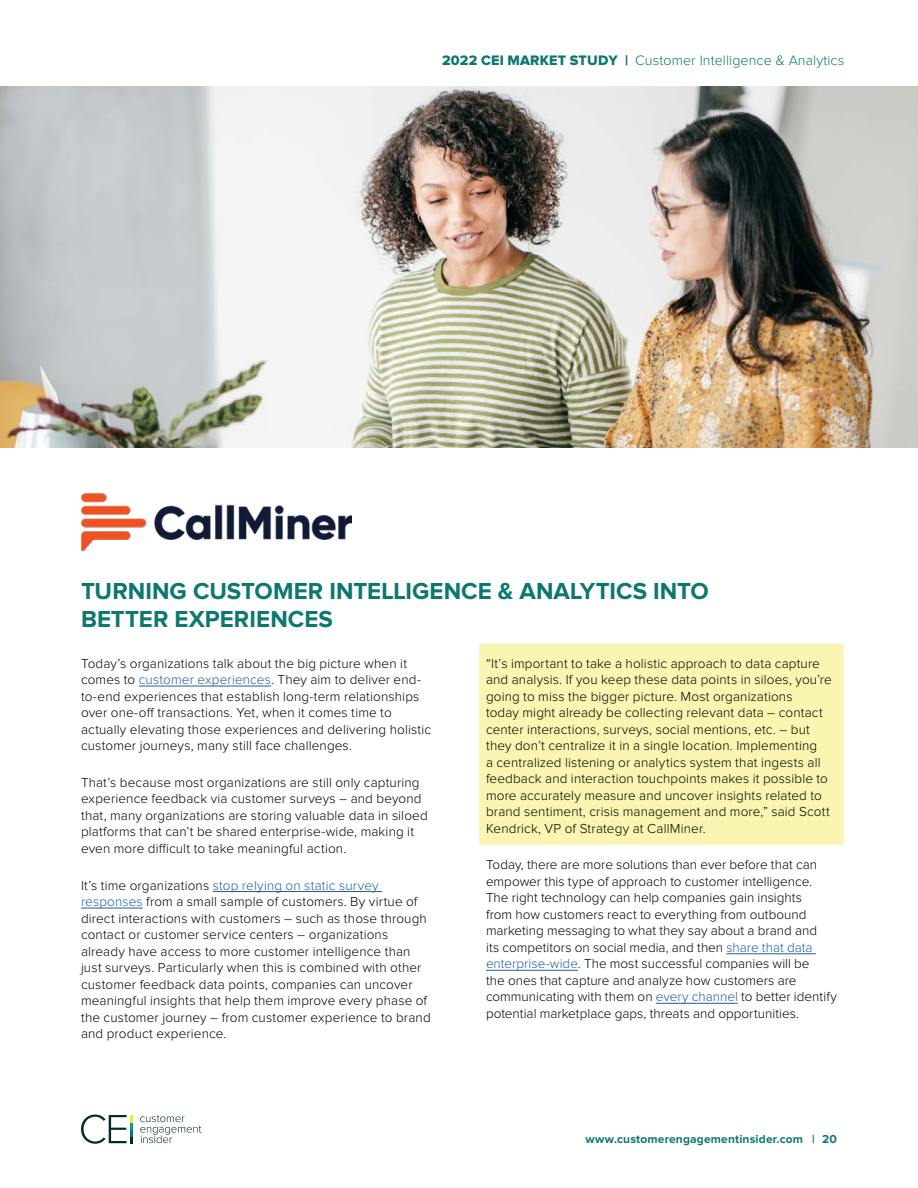
<style>
.page{position:relative;width:918px;height:1188px;background:#fff}
.page>*{position:absolute;margin:0;border:0;box-sizing:border-box;transform-origin:0 0}
.t1{font:700 24px/28.5px "Proxima Nova";color:#0d7772}
.t2{font:300 14.25px "Proxima Nova";letter-spacing:.01em;color:#0d7772}
.t3{font:300 13.5px/16.5px "Proxima Nova";letter-spacing:.01em;color:#000}
.t4{font:700 12px "Proxima Nova";letter-spacing:.015em;color:#0d7772}
.s1{font-family:"Proxima Nova Extrabld";font-weight:400}
.s2{color:#215e9e}
</style>
<div class="page">
<svg style="left:140px;top:1115px;width:61px;height:28px"></svg>
<svg style="left:81px;top:1115px;width:52px;height:29px"></svg>
<img style="left:0;top:86px;width:918px;height:361px">
<hr style="left:139px;top:686px;width:132px;height:1px;background:#215e9e">
<hr style="left:213px;top:891px;width:169px;height:1px;background:#215e9e">
<hr style="left:81px;top:908px;width:62px;height:1px;background:#215e9e">
<div style="left:479px;top:644px;width:365px;height:201px;background:#faf5b1"></div>
<hr style="left:726px;top:954px;width:90px;height:1px;background:#215e9e">
<hr style="left:486px;top:970px;width:92px;height:1px;background:#215e9e">
<hr style="left:656px;top:1003px;width:82px;height:1px;background:#215e9e">
<img style="left:81px;top:494px;width:270px;height:56px">
<p class="t2" style="left:442px;top:50px;width:404px"><span class="s1">2022 CEI MARKET STUDY |</span> Customer Intelligence &amp; Analytics</p>
<h1 class="t1" style="left:81px;top:578px;width:629px">TURNING CUSTOMER INTELLIGENCE &amp; ANALYTICS INTO<br>BETTER EXPERIENCES</h1>
<p class="t3" style="left:81px;top:656px;width:352px">Today’s organizations talk about the big picture when it comes to <span class="s2">customer experiences</span>. They aim to deliver end&shy;to-end experiences that establish long-term relationships over one-off transactions. Yet, when it comes time to actually elevating those experiences and delivering holistic customer journeys, many still face challenges.</p>
<p class="t3" style="left:81px;top:775px;width:348px">That’s because most organizations are still only capturing experience feedback via customer surveys – and beyond that, many organizations are storing valuable data in siloed platforms that can’t be shared enterprise-wide, making it even more difficult to take meaningful action.</p>
<p class="t3" style="left:81px;top:878px;width:351px">It’s time organizations <span class="s2">stop relying on static survey responses</span> from a small sample of customers. By virtue of direct interactions with customers – such as those through contact or customer service centers – organizations already have access to more customer intelligence than just surveys. Particularly when this is combined with other customer feedback data points, companies can uncover meaningful insights that help them improve every phase of the customer journey – from customer experience to brand and product experience.</p>
<p class="t3" style="left:486px;top:656px;width:347px">“It’s important to take a holistic approach to data capture and analysis. If you keep these data points in siloes, you’re going to miss the bigger picture. Most organizations<br>today might already be collecting relevant data – contact center interactions, surveys, social mentions, etc. – but they don’t centralize it in a single location. Implementing<br>a centralized listening or analytics system that ingests all feedback and interaction touchpoints makes it possible to more accurately measure and uncover insights related to brand sentiment, crisis management and more,” said Scott Kendrick, VP of Strategy at CallMiner.</p>
<p class="t3" style="left:486px;top:857px;width:352px">Today, there are more solutions than ever before that can empower this type of approach to customer intelligence.<br>The right technology can help companies gain insights<br>from how customers react to everything from outbound marketing messaging to what they say about a brand and<br>its competitors on social media, and then <span class="s2">share that data enterprise-wide</span>. The most successful companies will be<br>the ones that capture and analyze how customers are communicating with them on <span class="s2">every channel</span> to better identify potential marketplace gaps, threats and opportunities.</p>
<p class="t4" style="left:585px;top:1134px;width:253px">www.customerengagementinsider.com | 20</p>
</div>
